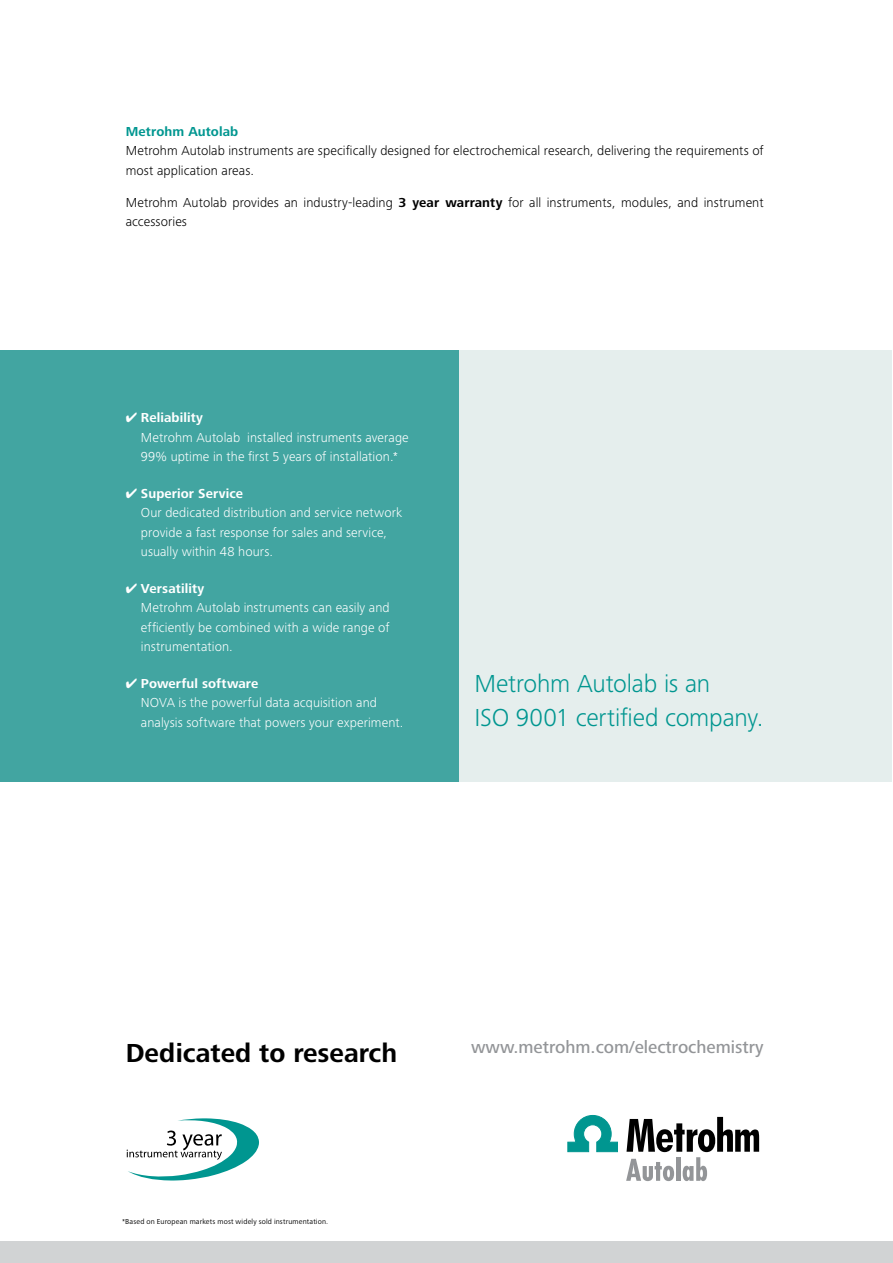
<style>
.page{position:relative;width:893px;height:1263px;background:#fff}
.page>*{position:absolute;margin:0;border:0;box-sizing:border-box;transform-origin:0 0}
.t1{font:700 27px "Frutiger Next Pro";color:#000}
.t2{font:300 25.5px/34.5px "Frutiger Next Pro";letter-spacing:-.01em;color:#009690}
.t3{font:500 18px "Frutiger Next Pro";color:#939598}
.t4{font:300 13.5px/19.5px "Frutiger Next Pro";letter-spacing:.01em;color:#fff}
.t5{font:300 13.5px/19.5px "Frutiger Next Pro";letter-spacing:.01em;color:#000}
.t6{font:700 13.5px "Frutiger Next Pro";letter-spacing:.01em;color:#009690}
.t7{font:7.5px "Frutiger Next Pro";letter-spacing:.02em;color:#000}
.s1{font-weight:700}
</style>
<div class="page">
<div style="left:0;top:350px;width:891px;height:431px;background:#e5eeed"></div>
<div style="left:0;top:350px;width:458px;height:431px;background:#42a5a1"></div>
<div style="left:0;top:1242px;width:893px;height:21px;background:#d1d3d4"></div>
<svg style="left:568px;top:1115px;width:50px;height:37px"></svg>
<svg style="left:626px;top:1117px;width:133px;height:64px"></svg>
<svg style="left:127px;top:1118px;width:132px;height:62px"></svg>
<p class="t6" style="left:126px;top:124px;width:114px">Metrohm Autolab</p>
<p class="t5" style="left:126px;top:141px;width:639px">Metrohm Autolab instruments are specifically designed for electrochemical research, delivering the requirements of most application areas.</p>
<p class="t5" style="left:126px;top:193px;width:639px">Metrohm Autolab provides an industry-leading <span class="s1">3 year warranty</span> for all instruments, modules, and instrument accessories</p>
<p class="t4" style="left:141px;top:408px;width:269px;text-indent:-15px">✔ <span class="s1">Reliability<br></span>Metrohm Autolab installed instruments average<br>99% uptime in the first 5 years of installation.*</p>
<p class="t4" style="left:141px;top:483px;width:263px;text-indent:-15px">✔ <span class="s1">Superior Service<br></span>Our dedicated distribution and service network provide a fast response for sales and service, usually within 48 hours.</p>
<p class="t4" style="left:141px;top:578px;width:250px;text-indent:-15px">✔ <span class="s1">Versatility<br></span>Metrohm Autolab instruments can easily and efficiently be combined with a wide range of instrumentation.</p>
<p class="t4" style="left:141px;top:673px;width:264px;text-indent:-15px">✔ <span class="s1">Powerful software<br></span>NOVA is the powerful data acquisition and analysis software that powers your experiment.</p>
<h2 class="t2" style="left:474px;top:666px;width:291px">Metrohm Autolab is an<br>ISO 9001 certified company.</h2>
<h1 class="t1" style="left:126px;top:1038px;width:273px">Dedicated to research</h1>
<h3 class="t3" style="left:471px;top:1036px;width:294px">www.metrohm.com/electrochemistry</h3>
<p class="t7" style="left:122px;top:1217px;width:208px">*Based on European markets most widely sold instrumentation.</p>
</div>
